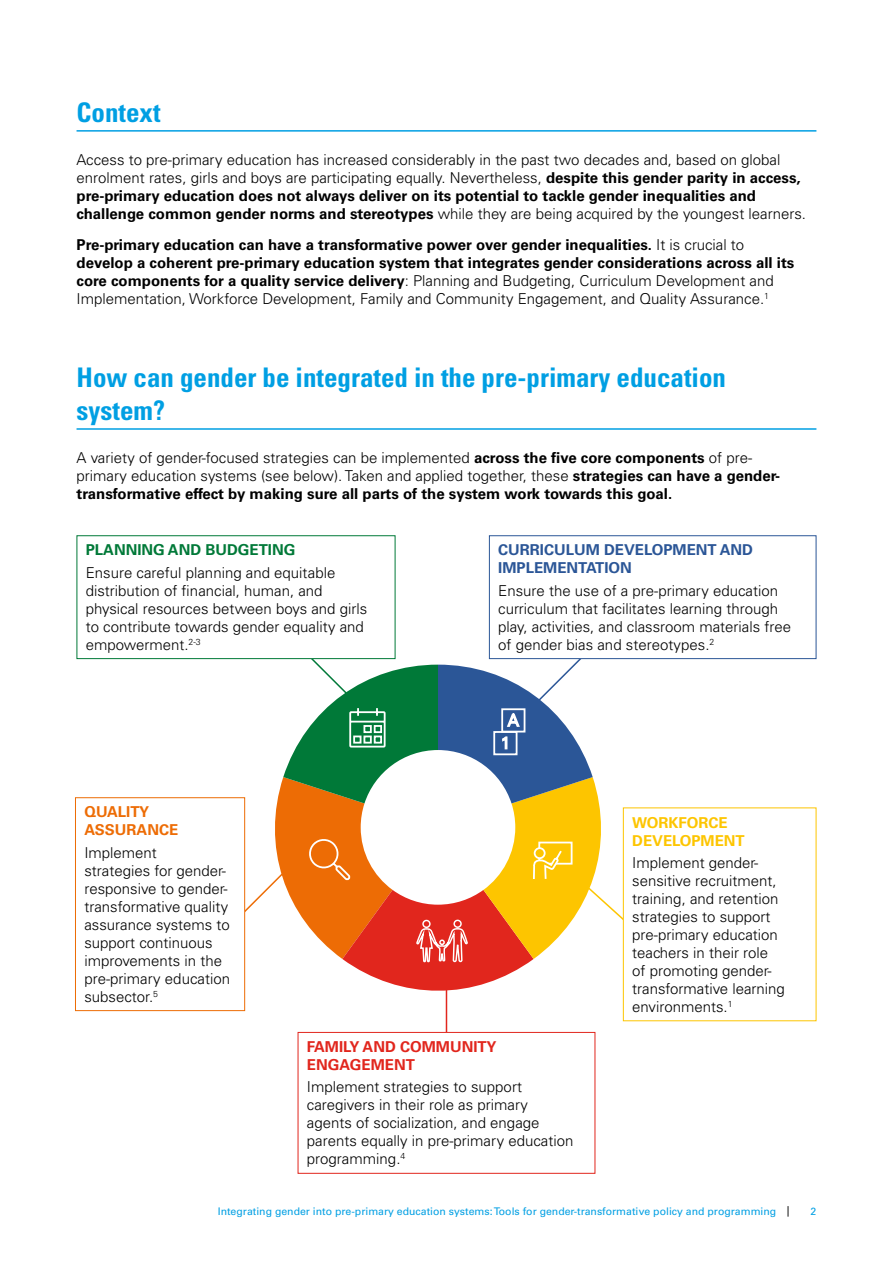
<style>
.page{position:relative;width:893px;height:1263px;background:#fff}
.page>*{position:absolute;margin:0;border:0;box-sizing:border-box;transform-origin:0 0}
.Heading_1{font:700 condensed 27px/32.4px "Univers LT Std";color:#009fe3}
.TXT{font:300 15px/18px "Univers LT Std";color:#000}
.TXT-2{font:700 15px/18px "Univers LT Std";color:#000}
.t1{font:700 15px/18px "Univers LT Std";color:#2b5697}
.t2{font:700 15px/18px "Univers LT Std";color:#e1261d}
.t3{font:700 15px "Univers LT Std";color:#007938}
.t4{font:700 15px/18px "Univers LT Std";color:#fdc500}
.t5{font:700 15px/18px "Univers LT Std";color:#ed6c05}
.t6{font:10.5px "Univers LT Std";color:#009fe3}
.s1{font-weight:700}
.s2{font-weight:300}
.s3{color:#000}
</style>
<div class="page">
<hr style="left:77px;top:130px;width:739px;height:2px;background:#009fe3">
<hr style="left:77px;top:428px;width:739px;height:2px;background:#009fe3">
<div style="left:77px;top:535px;width:318px;height:124px;border:1px solid #007938"></div>
<svg style="left:185px;top:602px;width:526px;height:442px"></svg>
<div style="left:75px;top:798px;width:170px;height:212px;background:#fff"></div>
<div style="left:75px;top:797px;width:170px;height:214px;border:1px solid #ed6c05"></div>
<div style="left:298px;top:1032px;width:297px;height:141px;background:#fff"></div>
<div style="left:298px;top:1032px;width:297px;height:142px;border:1px solid #e1261d"></div>
<div style="left:623px;top:808px;width:193px;height:213px;background:#fff"></div>
<div style="left:489px;top:536px;width:327px;height:123px;background:#fff"></div>
<div style="left:489px;top:535px;width:327px;height:124px;border:1px solid #2b5697"></div>
<p class="Heading_1" style="left:77px;top:96px;width:86px">Context</p>
<p class="TXT" style="left:77px;top:151px;width:731px">Access to pre-primary education has increased considerably in the past two decades and, based on global enrolment rates, girls and boys are participating equally. Nevertheless, <span class="s1">despite this gender parity in access, pre-primary education does not always deliver on its potential to tackle gender inequalities and challenge common gender norms and stereotypes</span> while they are being acquired by the youngest learners.</p>
<p class="TXT-2" style="left:77px;top:236px;width:719px">Pre-primary education can have a transformative power over gender inequalities. <span class="s2">It is crucial to </span>develop a coherent pre-primary education system that integrates gender considerations across all its core components for a quality service delivery<span class="s2">: Planning and Budgeting, Curriculum Development and Implementation, Workforce Development, Family and Community Engagement, and Quality Assurance.</span><sup>1</sup></p>
<p class="Heading_1" style="left:77px;top:361px;width:651px">How can gender be integrated in the pre-primary education system?</p>
<p class="TXT-2" style="left:77px;top:449px;width:705px"><span class="s2">A variety of gender-focused strategies can be implemented</span> across the five core components <span class="s2">of pre&shy;primary education systems (see below). Taken and applied together, these</span> strategies can have a gender&shy;transformative effect by making sure all parts of the system work towards this goal.</p>
<p class="t3" style="left:86px;top:541px;width:211px">PLANNING AND BUDGETING</p>
<p class="TXT" style="left:86px;top:563px;width:283px">Ensure careful planning and equitable distribution of financial, human, and physical resources between boys and girls to contribute towards gender equality and empowerment.<sup>2-3</sup></p>
<p class="t5" style="left:84px;top:803px;width:95px">QUALITY<br>ASSURANCE</p>
<p class="TXT" style="left:84px;top:843px;width:147px">Implement<br>strategies for gender&shy;responsive to gender&shy;transformative quality assurance systems to support continuous improvements in the pre-primary education subsector.<sup>5</sup></p>
<p class="t1" style="left:498px;top:541px;width:256px">CURRICULUM DEVELOPMENT AND<br>IMPLEMENTATION</p>
<p class="TXT" style="left:498px;top:581px;width:294px">Ensure the use of a pre-primary education curriculum that facilitates learning through play, activities, and classroom materials free of gender bias and stereotypes.<sup>2</sup></p>
<p class="t4" style="left:632px;top:813px;width:114px">WORKFORCE<br>DEVELOPMENT</p>
<p class="TXT" style="left:632px;top:853px;width:154px">Implement gender&shy;sensitive recruitment, training, and retention strategies to support pre-primary education teachers in their role of promoting gender&shy;transformative learning environments.<sup>1</sup></p>
<p class="t2" style="left:307px;top:1038px;width:191px">FAMILY AND COMMUNITY<br>ENGAGEMENT</p>
<p class="TXT" style="left:307px;top:1078px;width:268px">Implement strategies to support caregivers in their role as primary agents of socialization, and engage parents equally in pre-primary education programming.<sup>4</sup></p>
<p class="t6" style="left:218px;top:1205px;width:573px">Integrating gender into pre-primary education systems: Tools for gender-transformative policy and programming <span class="s3">|</span></p>
<p class="t6" style="left:811px;top:1205px;width:7px">2</p>
</div>
